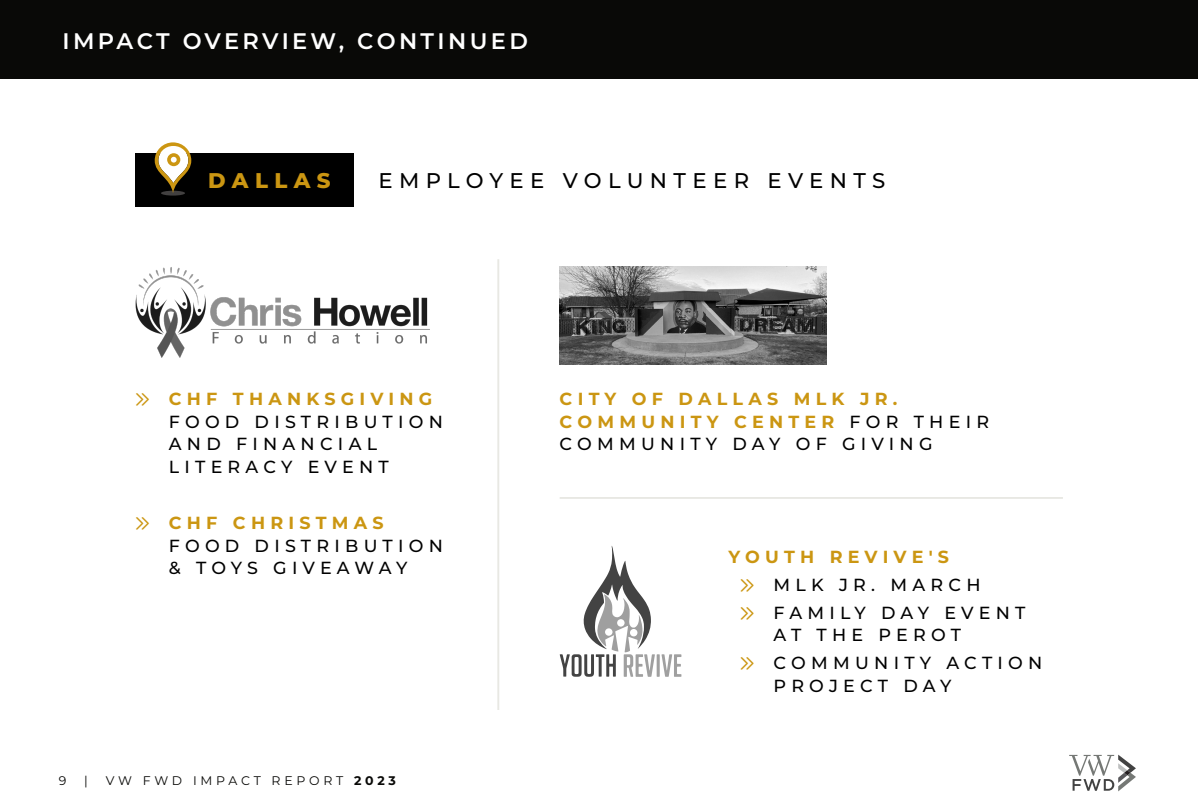
<style>
.page{position:relative;width:1198px;height:810px;background:#fff}
.page>*{position:absolute;margin:0;border:0;box-sizing:border-box;transform-origin:0 0}
.t1{font:600 22.5px "Montserrat";letter-spacing:.15em;color:#fff}
.t2{font:500 21.25px "Montserrat";letter-spacing:.3em;color:#000}
.t3{font:800 21.25px "Montserrat";letter-spacing:.3em;color:#cb9612}
.t4{font:500 17.5px/22.5px "Montserrat";letter-spacing:.3em;color:#000}
.t5{font:700 17.5px/22.5px "Montserrat";letter-spacing:.3em;color:#cb9612}
.t6{font:12.5px "Montserrat";letter-spacing:.3em;color:#090907}
.s1{font-weight:700}
.s2{font-weight:500;color:#000}
</style>
<div class="page">
<svg style="left:1069px;top:755px;width:66px;height:36px"></svg>
<div style="left:0;top:0;width:1198px;height:78px;background:#090907"></div>
<hr style="left:559px;top:497px;width:504px;height:2px;background:#e8e8e3">
<hr style="left:497px;top:259px;width:2px;height:451px;background:#e8e8e3">
<svg style="left:560px;top:546px;width:121px;height:131px"></svg>
<img style="left:135px;top:267px;width:295px;height:91px">
<img style="left:559px;top:266px;width:267px;height:99px">
<div style="left:135px;top:154px;width:218px;height:53px;background:#000"></div>
<div style="left:161px;top:191px;width:24px;height:5px;background:#424040;border-radius:50%"></div>
<svg style="left:155px;top:142px;width:36px;height:51px"></svg>
<p class="t1" style="left:62px;top:25px;width:467px">IMPACT OVERVIEW, CONTINUED</p>
<p class="t3" style="left:208px;top:165px;width:124px">DALLAS</p>
<p class="t2" style="left:378px;top:166px;width:508px">EMPLOYEE VOLUNTEER EVENTS</p>
<p class="t5" style="left:169px;top:387px;width:265px">CHF THANKSGIVING</p>
<p class="t4" style="left:169px;top:410px;width:275px">FOOD DISTRIBUTION<br>AND FINANCIAL<br>LITERACY EVENT</p>
<p class="t5" style="left:169px;top:511px;width:216px">CHF CHRISTMAS</p>
<p class="t4" style="left:169px;top:533px;width:275px">FOOD DISTRIBUTION &amp; TOYS GIVEAWAY</p>
<p class="t6" style="left:59px;top:772px;width:9px">9</p>
<p class="t6" style="left:84px;top:772px;width:5px">|</p>
<p class="t6" style="left:106px;top:772px;width:292px">VW FWD IMPACT REPORT <span class="s1">2023</span></p>
<p class="t5" style="left:559px;top:387px;width:431px">CITY OF DALLAS MLK JR.<br>COMMUNITY CENTER <span class="s2">FOR THEIR<br>COMMUNITY DAY OF GIVING</span></p>
<p class="t5" style="left:728px;top:544px;width:222px">YOUTH REVIVE'S</p>
<p class="t4" style="left:773px;top:570px;width:253px;line-height:28.1px">MLK JR. MARCH<br>FAMILY DAY EVENT</p>
<p class="t4" style="left:773px;top:620px;width:270px;line-height:28.1px">AT THE PEROT<br>COMMUNITY ACTION</p>
<p class="t4" style="left:773px;top:674px;width:179px">PROJECT DAY</p>
</div>
